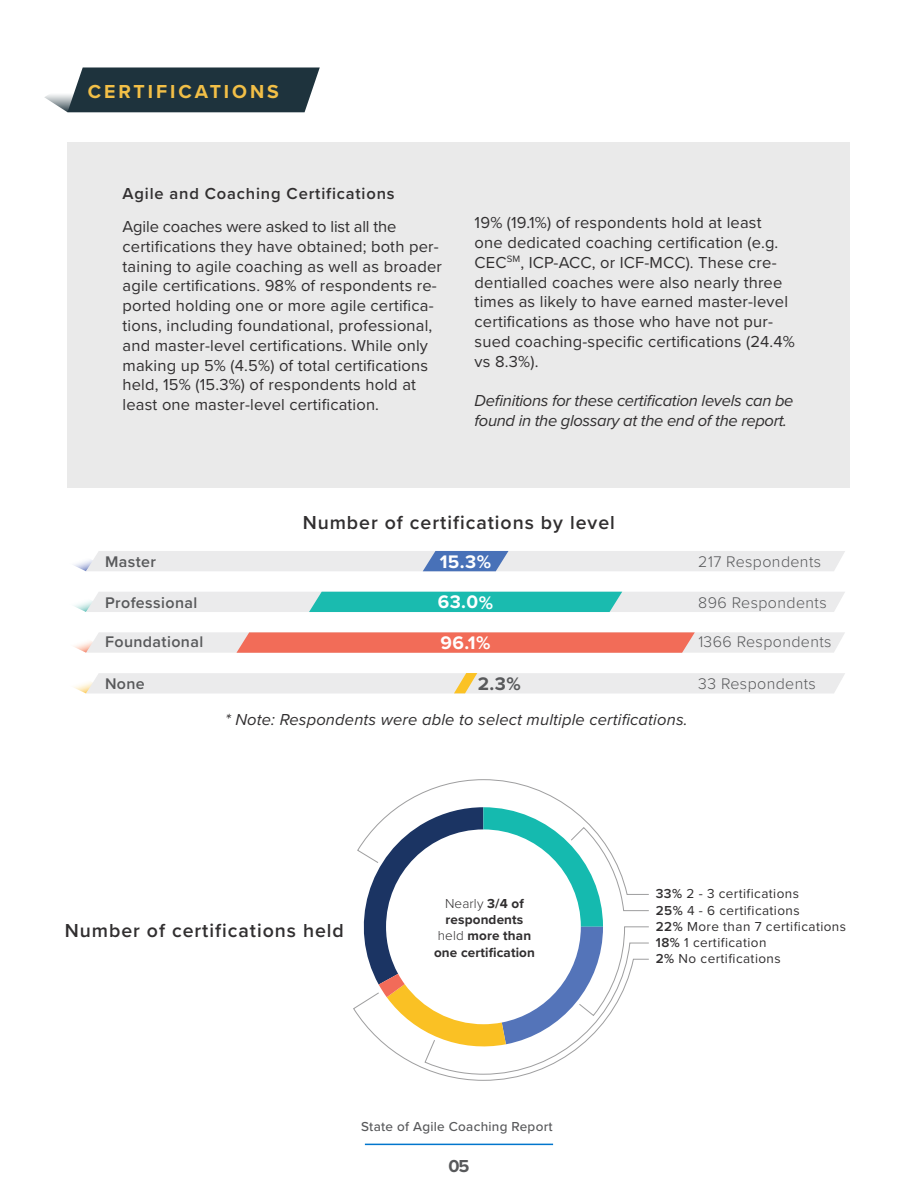
<style>
.page{position:relative;width:918px;height:1188px;background:#fff}
.page>*{position:absolute;margin:0;border:0;box-sizing:border-box;transform-origin:0 0}
.t1{font:600 19.5px "Proxima Nova";letter-spacing:.05em;color:#312f30}
.t2{font:700 19.5px "Proxima Nova";letter-spacing:.15em;color:#f2bf47}
.t3{font:700 18.9px "Proxima Nova";color:#fff}
.t4{font:700 18.9px "Proxima Nova";color:#58595b}
.t5{font:700 18px "Proxima Nova";color:#58595b}
.t6{font:16.5px/19.8px "Proxima Nova";letter-spacing:.01em;color:#312f30}
.t7{font:italic 16.5px/19.8px "Proxima Nova";letter-spacing:-.02em;color:#312f30}
.t8{font:italic 16.5px "Proxima Nova";letter-spacing:.01em;color:#312f30}
.t9{font:600 16.5px "Proxima Nova";letter-spacing:.05em;color:#312f30}
.t10{font:300 16.05px "Proxima Nova";letter-spacing:.025em;color:#58595b}
.t11{font:600 16.05px "Proxima Nova";letter-spacing:.025em;color:#58595b}
.t12{font:13.5px "Proxima Nova";letter-spacing:.03em;color:#312f30}
.t13{font:700 13.5px/16.2px "Proxima Nova";letter-spacing:.01em;color:#312f30}
.t14{font:500 13.5px "Proxima Nova";letter-spacing:.02em;color:#58595b}
.s1{font-weight:300}
.s2{font-weight:600}
</style>
<div class="page">
<hr style="left:365px;top:1144px;width:188px;height:1px;background:#0176cd">
<div style="left:68px;top:143px;width:782px;height:345px;background:#eaeaea"></div>
<svg style="left:44px;top:67px;width:276px;height:45px;background:#3e5058"></svg>
<svg style="left:74px;top:632px;width:771px;height:21px;background:#efa499"></svg>
<svg style="left:74px;top:551px;width:771px;height:20px;background:#dbdfe7"></svg>
<svg style="left:74px;top:673px;width:771px;height:21px;background:#ecebea"></svg>
<svg style="left:74px;top:591px;width:771px;height:21px;background:#9dd9d5"></svg>
<svg style="left:395px;top:779px;width:254px;height:302px"></svg>
<svg style="left:353px;top:807px;width:250px;height:246px"></svg>
<p class="t2" style="left:88px;top:77px;width:193px">CERTIFICATIONS</p>
<p class="t9" style="left:123px;top:181px;width:274px">Agile and Coaching Certifications</p>
<p class="t6" style="left:123px;top:216px;width:321px">Agile coaches were asked to list all the certifications they have obtained; both per&shy;taining to agile coaching as well as broader agile certifications. 98% of respondents re&shy;ported holding one or more agile certifica&shy;tions, including foundational, professional, and master-level certifications. While only making up 5% (4.5%) of total certifications held, 15% (15.3%) of respondents hold at least one master-level certification.</p>
<p class="t6" style="left:475px;top:212px;width:322px">19% (19.1%) of respondents hold at least<br>one dedicated coaching certification (e.g.<br>CEC<sup>SM</sup>, ICP-ACC, or ICF-MCC). These cre&shy;dentialled coaches were also nearly three times as likely to have earned master-level certifications as those who have not pur&shy;sued coaching-specific certifications (24.4% vs 8.3%).</p>
<p class="t7" style="left:475px;top:390px;width:320px">Definitions for these certification levels can be found in the glossary at the end of the report.</p>
<p class="t1" style="left:303px;top:508px;width:314px">Number of certifications by level</p>
<p class="t11" style="left:105px;top:549px;width:53px">Master</p>
<p class="t3" style="left:440px;top:547px;width:53px">15.3%</p>
<p class="t10" style="left:698px;top:549px;width:124px">217 Respondents</p>
<p class="t11" style="left:105px;top:590px;width:94px">Professional</p>
<p class="t3" style="left:438px;top:588px;width:57px">63.0%</p>
<p class="t10" style="left:698px;top:590px;width:130px">896 Respondents</p>
<p class="t11" style="left:105px;top:630px;width:100px">Foundational</p>
<p class="t3" style="left:440px;top:629px;width:52px">96.1%</p>
<p class="t10" style="left:698px;top:630px;width:135px">1366 Respondents</p>
<p class="t11" style="left:105px;top:672px;width:41px">None</p>
<p class="t4" style="left:478px;top:670px;width:45px">2.3%</p>
<p class="t10" style="left:698px;top:672px;width:119px">33 Respondents</p>
<p class="t8" style="left:225px;top:707px;width:464px">* Note: Respondents were able to select multiple certifications.</p>
<p class="t1" style="left:65px;top:916px;width:281px">Number of certifications held</p>
<p class="t13" style="left:445px;top:895px;width:80px"><span class="s1">Nearly</span> 3/4 of respondents</p>
<p class="t13" style="left:434px;top:928px;width:102px"><span class="s1">held</span> more than one certification</p>
<p class="t14" style="left:361px;top:1116px;width:193px">State of Agile Coaching Report</p>
<p class="t5" style="left:449px;top:1152px;width:22px">05</p>
<p class="t12" style="left:656px;top:884px;width:145px"><span class="s2">33%</span> 2 - 3 certifications</p>
<p class="t12" style="left:656px;top:900px;width:145px"><span class="s2">25%</span> 4 - 6 certifications</p>
<p class="t12" style="left:656px;top:916px;width:192px"><span class="s2">22%</span> More than 7 certifications</p>
<p class="t12" style="left:656px;top:932px;width:112px"><span class="s2">18%</span> 1 certification</p>
<p class="t12" style="left:656px;top:949px;width:126px"><span class="s2">2%</span> No certifications</p>
</div>
